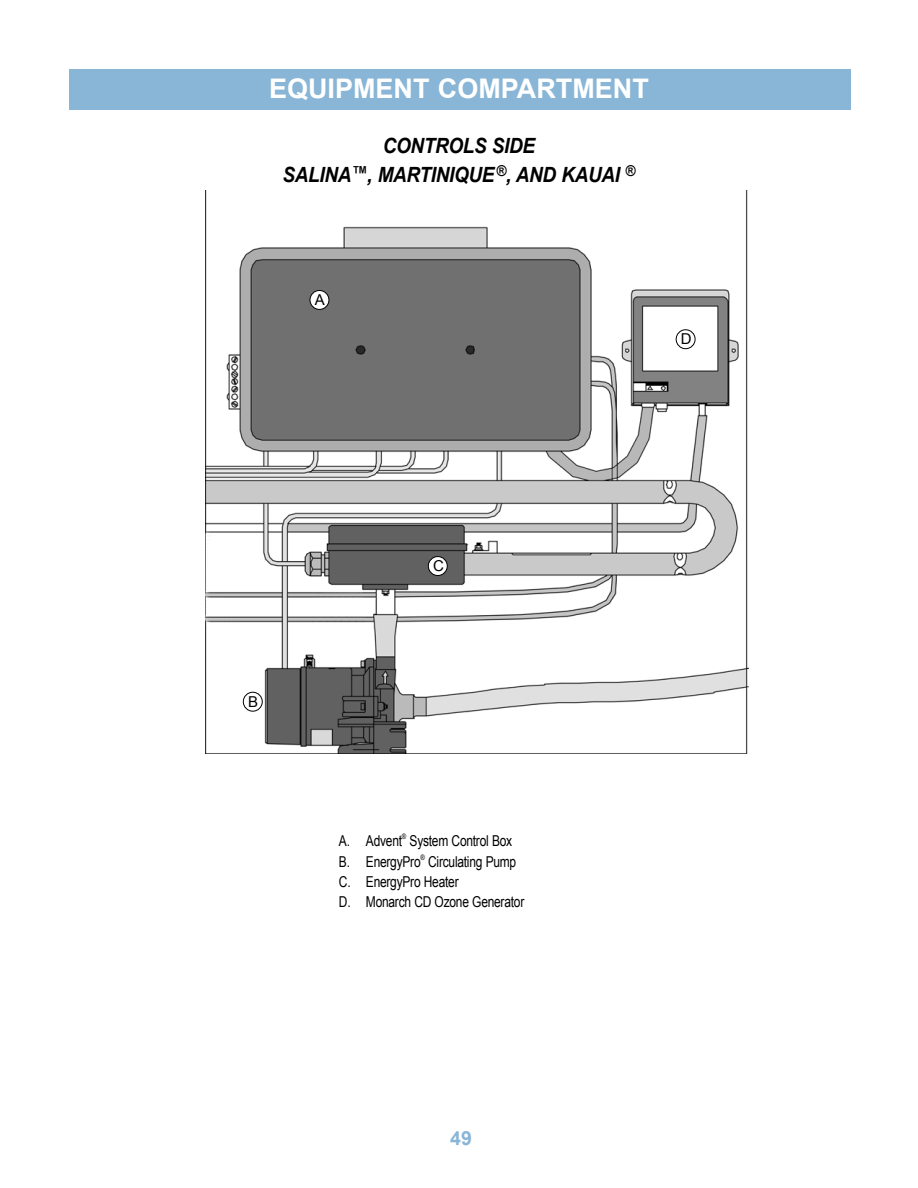
<style>
.page{position:relative;width:918px;height:1188px;background:#fff}
.page>*{position:absolute;margin:0;border:0;box-sizing:border-box;transform-origin:0 0}
.t1{font:700 27px "Arial";color:#fff}
.t2{font:italic 700 21px/28.8px "Arial";letter-spacing:-.015em;color:#000;scale:.9 1}
.t3{font:700 19.5px "Arial";color:#89b6d6}
.t4{font:15px/20.4px "Arial";letter-spacing:-.02em;color:#000;scale:.8 1}
.t5{font:15px "Arial";letter-spacing:-.02em;color:#000}
.t6{font:italic 700 15px "Arial";color:#000;scale:.9 1}
.t7{font:7.5px "Arial";color:#000;scale:.8 1}
.s1{font-size:18px}
</style>
<div class="page">
<div style="left:69px;top:69px;width:781px;height:41px;background:#89b6d6"></div>
<img style="left:206px;top:190px;width:543px;height:563px">
<div style="left:310px;top:290px;width:19px;height:19px;background:#fff;border-radius:50%"></div>
<div style="left:310px;top:290px;width:19px;height:20px;border:1px solid #000;border-radius:50%"></div>
<div style="left:243px;top:692px;width:19px;height:19px;background:#fff;border-radius:50%"></div>
<div style="left:243px;top:692px;width:20px;height:20px;border:1px solid #000;border-radius:50%"></div>
<div style="left:428px;top:557px;width:19px;height:19px;background:#fff;border-radius:50%"></div>
<div style="left:428px;top:556px;width:20px;height:20px;border:1px solid #000;border-radius:50%"></div>
<div style="left:676px;top:330px;width:19px;height:19px;background:#fff;border-radius:50%"></div>
<div style="left:676px;top:329px;width:19px;height:20px;border:1px solid #000;border-radius:50%"></div>
<h1 class="t1" style="left:269px;top:70px;width:381px">EQUIPMENT COMPARTMENT</h1>
<h2 class="t2" style="left:283px;top:132px;width:282px;text-indent:100px">CONTROLS SIDE<br>SALINA<span class="s1">™</span>, MARTINIQUE</h2>
<h2 class="t2" style="left:496px;top:160px;width:38px"><sup>®</sup>, AND</h2>
<h2 class="t2" style="left:561px;top:160px;width:29px">KAUAI</h2>
<p class="t6" style="left:625px;top:160px;width:13px">®</p>
<p class="t5" style="left:315px;top:290px;width:12px">A</p>
<p class="t5" style="left:681px;top:329px;width:12px">D</p>
<p class="t5" style="left:248px;top:692px;width:12px">B</p>
<p class="t5" style="left:433px;top:556px;width:12px">C</p>
<p class="t4" style="left:339px;top:831px;width:80px">A. Advent</p>
<p class="t7" style="left:402px;top:832px;width:7px">®</p>
<p class="t4" style="left:339px;top:831px;width:218px;text-indent:71px">System Control Box<br>B. EnergyPro</p>
<p class="t7" style="left:420px;top:852px;width:7px">®</p>
<p class="t4" style="left:339px;top:851px;width:233px;text-indent:89px">Circulating Pump<br>C. EnergyPro Heater<br>D. Monarch CD Ozone Generator</p>
<h3 class="t3" style="left:450px;top:1125px;width:23px">49</h3>
</div>
